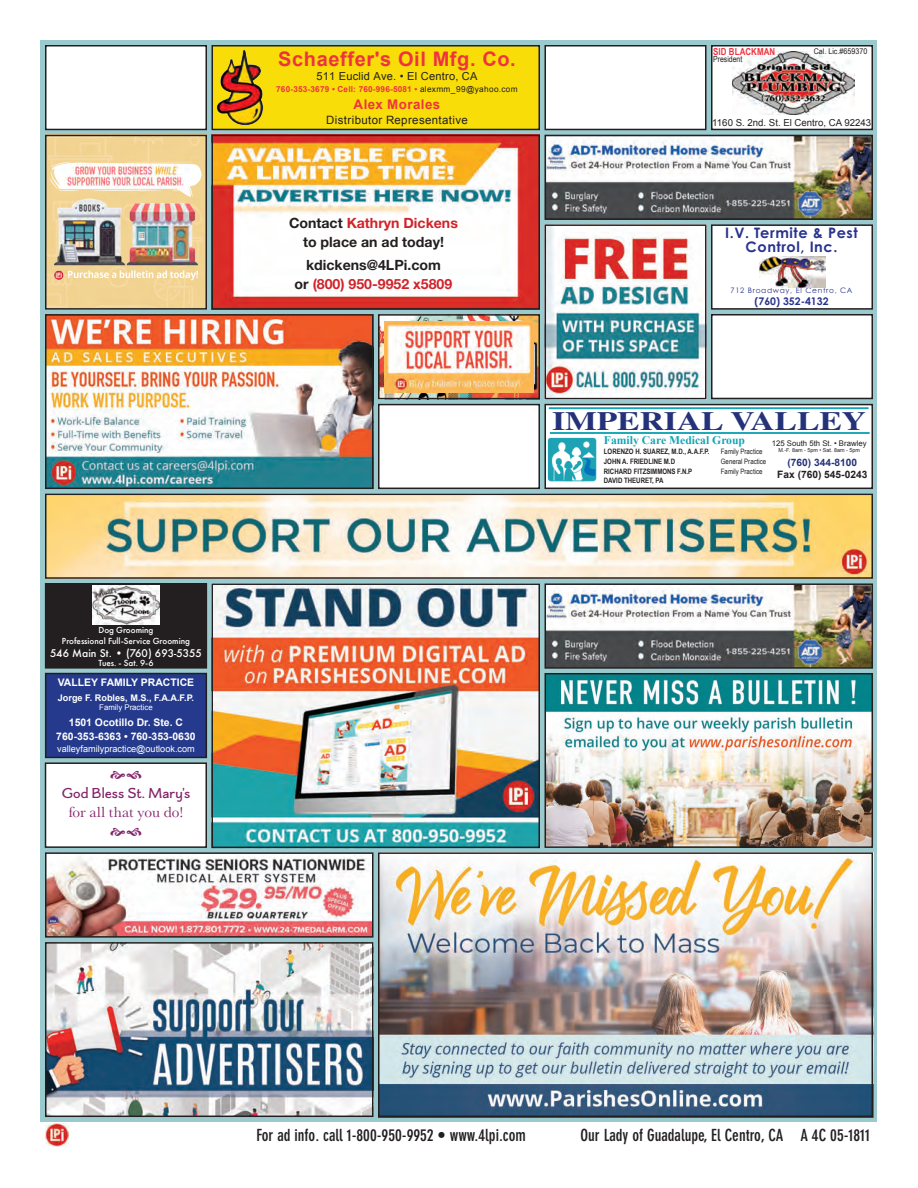
<style>
.page{position:relative;width:918px;height:1188px;background:#fff}
.page>*{position:absolute;margin:0;border:0;box-sizing:border-box;transform-origin:0 0}
.t1{font:700 26.4px "Times LT Std";color:#243279;scale:1.27 1}
.t2{font:700 19.95px "Arial";letter-spacing:.03em;color:#ee3340}
.t3{font:700 condensed 16.5px "DIN Neuzeit Grotesk Std";color:#231f20}
.t4{font:15.3px "Boucherie Flared";letter-spacing:.01em;color:#84266b}
.t5{font:15.3px "Baskerville";color:#84266b}
.t6{font:700 14.55px/14px "Century Gothic Pro";letter-spacing:.04em;color:#29338e;text-align:center}
.t7{font:700 14.1px/19.2px "Helvetica Neue LT Std";color:#231f20;text-align:center}
.t8{font:700 13.35px "Arial";letter-spacing:.035em;color:#ee3340}
.t9{font:700 11.7px "Times New Roman";color:#12a4b5}
.t10{font:11.4px "Arial";letter-spacing:.035em;color:#231f20}
.t11{font:11.1px "Arial";letter-spacing:.02em;color:#231f20}
.t12{font:700 10.5px/14.4px "Arial";color:#fff;text-align:center}
.t13{font:700 10.5px "Century Gothic Pro";color:#29338e}
.t14{font:500 10.35px "Futura";color:#fff}
.t15{font:700 10.2px "Arial";color:#231f20}
.t16{font:700 10.2px "Arial";color:#243279}
.t17{font:9.6px "Arial";color:#231f20}
.t18{font:700 9.6px "Arial Narrow";letter-spacing:.01em;color:#ee3340}
.t19{font:500 9.15px/10.9px "Futura PT";color:#fff;text-align:center}
.t20{font:9.15px "Arial";color:#fff}
.t21{font:700 9.15px "Arial";color:#fff}
.t22{font:8.4px "Arial Narrow";color:#231f20}
.t23{font:700 8.25px "Arial";letter-spacing:.02em;color:#ee3340}
.t24{font:7.95px "Arial Narrow";color:#231f20;scale:1.1 1}
.t25{font:7.8px "Arial";color:#231f20}
.t26{font:7.8px "Arial";color:#fff}
.t27{font:700 7.5px "Arial Narrow";color:#231f20}
.t28{font:7.5px "Arial Narrow";color:#231f20}
.t29{font:7.5px "Century Gothic Pro";letter-spacing:.09em;color:#29338e}
.t30{font:5.4px "Arial";color:#231f20}
.s1{font-weight:400;color:#231f20}
.s2{color:#d1232a}
</style>
<div class="page">
<div style="left:40px;top:40px;width:838px;height:1082px;background:#9acace"></div>
<div style="left:46px;top:46px;width:160px;height:83px;background:#fff"></div>
<div style="left:45px;top:45px;width:162px;height:85px;border:2px solid #231f20"></div>
<img style="left:45px;top:1123px;width:23px;height:24px">
<div style="left:545px;top:405px;width:327px;height:83px;background:#fff"></div>
<div style="left:544px;top:404px;width:329px;height:85px;border:2px solid #231f20"></div>
<hr style="left:549px;top:407px;width:320px;height:2px;background:#12a4b5">
<hr style="left:550px;top:432px;width:320px;height:2px;background:#12a4b5">
<img style="left:548px;top:437px;width:49px;height:45px">
<div style="left:712px;top:46px;width:160px;height:83px;background:#fff"></div>
<div style="left:711px;top:45px;width:162px;height:85px;border:2px solid #231f20"></div>
<img style="left:732px;top:51px;width:123px;height:64px">
<div style="left:212px;top:46px;width:327px;height:83px;background:#f8dd08"></div>
<div style="left:212px;top:45px;width:328px;height:85px;border:2px solid #231f20"></div>
<img style="left:216px;top:49px;width:48px;height:77px">
<div style="left:45px;top:584px;width:162px;height:84px;background:#231f20"></div>
<div style="left:45px;top:583px;width:162px;height:85px;border:1px solid #231f20"></div>
<img style="left:93px;top:586px;width:66px;height:39px">
<div style="left:712px;top:225px;width:160px;height:84px;background:#fff"></div>
<div style="left:711px;top:224px;width:162px;height:86px;border:2px solid #231f20"></div>
<img style="left:759px;top:256px;width:66px;height:31px">
<img style="left:548px;top:138px;width:322px;height:79px">
<div style="left:545px;top:135px;width:328px;height:85px;border:2px solid #231f20"></div>
<img style="left:48px;top:855px;width:323px;height:80px">
<div style="left:45px;top:852px;width:329px;height:86px;border:2px solid #231f20"></div>
<div style="left:46px;top:674px;width:160px;height:83px;background:#253a8c"></div>
<div style="left:45px;top:673px;width:162px;height:85px;border:2px solid #231f20"></div>
<img style="left:548px;top:586px;width:322px;height:80px">
<div style="left:545px;top:583px;width:328px;height:86px;border:2px solid #231f20"></div>
<div style="left:379px;top:405px;width:160px;height:83px;background:#fff"></div>
<div style="left:378px;top:404px;width:162px;height:85px;border:2px solid #231f20"></div>
<div style="left:46px;top:763px;width:160px;height:84px;background:#fff"></div>
<div style="left:45px;top:762px;width:162px;height:86px;border:2px solid #231f20"></div>
<img style="left:215px;top:138px;width:322px;height:169px">
<div style="left:212px;top:135px;width:328px;height:175px;border:2px solid #231f20"></div>
<img style="left:381px;top:317px;width:156px;height:79px">
<div style="left:378px;top:314px;width:162px;height:85px;border:2px solid #231f20"></div>
<img style="left:384px;top:321px;width:150px;height:71px">
<div style="left:712px;top:315px;width:160px;height:83px;background:#fff"></div>
<div style="left:711px;top:314px;width:162px;height:85px;border:2px solid #231f20"></div>
<div style="left:545px;top:46px;width:161px;height:83px;background:#fff"></div>
<div style="left:544px;top:45px;width:162px;height:85px;border:2px solid #231f20"></div>
<img style="left:548px;top:227px;width:156px;height:169px">
<div style="left:545px;top:224px;width:162px;height:175px;border:2px solid #231f20"></div>
<img style="left:48px;top:317px;width:323px;height:169px">
<div style="left:45px;top:314px;width:329px;height:175px;border:2px solid #231f20"></div>
<img style="left:48px;top:138px;width:156px;height:169px">
<div style="left:45px;top:135px;width:162px;height:175px;border:2px solid #231f20"></div>
<img style="left:48px;top:158px;width:156px;height:129px">
<img style="left:48px;top:497px;width:822px;height:79px">
<div style="left:45px;top:494px;width:828px;height:85px;border:2px solid #231f20"></div>
<img style="left:381px;top:855px;width:489px;height:259px">
<div style="left:378px;top:852px;width:495px;height:265px;border:2px solid #231f20"></div>
<img style="left:548px;top:676px;width:322px;height:169px">
<div style="left:545px;top:673px;width:328px;height:175px;border:2px solid #231f20"></div>
<img style="left:215px;top:586px;width:322px;height:259px">
<div style="left:212px;top:583px;width:328px;height:265px;border:2px solid #231f20"></div>
<img style="left:48px;top:945px;width:323px;height:169px">
<div style="left:45px;top:942px;width:329px;height:175px;border:2px solid #231f20"></div>
<p class="t19" style="left:62px;top:625px;width:130px">Dog Grooming<br>Professional Full-Service Grooming</p>
<h3 class="t14" style="left:50px;top:646px;width:153px">546 Main St. • (760) 693-5355</h3>
<p class="t19" style="left:98px;top:658px;width:57px">Tues. - Sat. 9-6</p>
<h3 class="t12" style="left:58px;top:676px;width:138px">VALLEY FAMILY PRACTICE</h3>
<p class="t21" style="left:58px;top:692px;width:138px">Jorge F. Robles, M.S., F.A.A.F.P.</p>
<p class="t26" style="left:99px;top:702px;width:55px">Family Practice</p>
<h3 class="t12" style="left:56px;top:715px;width:141px">1501 Ocotillo Dr. Ste. C<br>760-353-6363 • 760-353-0630</h3>
<p class="t20" style="left:57px;top:743px;width:139px">valleyfamilypractice@outlook.com</p>
<h3 class="t4" style="left:62px;top:784px;width:130px">God Bless St. Mary's</h3>
<h3 class="t5" style="left:69px;top:803px;width:116px">for all that you do!</h3>
<h2 class="t2" style="left:278px;top:46px;width:239px">Schaeffer's Oil Mfg. Co.</h2>
<h3 class="t11" style="left:316px;top:69px;width:163px">511 Euclid Ave. • El Centro, CA</h3>
<p class="t23" style="left:276px;top:83px;width:243px">760-353-3679 • Cell: 760-996-5081 • <span class="s1">alexmm_99@yahoo.com</span></p>
<h3 class="t8" style="left:354px;top:95px;width:88px">Alex Morales</h3>
<h3 class="t10" style="left:326px;top:112px;width:143px">Distributor Representative</h3>
<h3 class="t7" style="left:289px;top:213px;width:170px">Contact <span class="s2">Kathryn Dickens </span>to place an ad today!</h3>
<h3 class="t7" style="left:295px;top:255px;width:159px">kdickens@4LPi.com<br>or <span class="s2">(800) 950-9952 x5809</span></h3>
<p class="t18" style="left:713px;top:44px;width:64px">SID BLACKMAN</p>
<p class="t24" style="left:814px;top:45px;width:50px">Cal. Lic.#659370</p>
<p class="t22" style="left:713px;top:53px;width:31px">President</p>
<p class="t17" style="left:712px;top:116px;width:160px">1160 S. 2nd. St. El Centro, CA 92243</p>
<h3 class="t6" style="left:725px;top:225px;width:134px">I.V. Termite &amp; Pest<br>Control, Inc.</h3>
<p class="t29" style="left:731px;top:286px;width:123px">712 Broadway, El Centro, CA</p>
<h3 class="t13" style="left:755px;top:294px;width:76px">(760) 352-4132</h3>
<h1 class="t1" style="left:552px;top:405px;width:249px">IMPERIAL VALLEY</h1>
<h3 class="t9" style="left:604px;top:432px;width:143px">Family Care Medical Group</h3>
<p class="t27" style="left:604px;top:446px;width:107px">LORENZO H. SUAREZ, M.D., A.A.F.P.</p>
<p class="t28" style="left:721px;top:446px;width:43px">Family Practice</p>
<p class="t27" style="left:604px;top:456px;width:73px">JOHN A. FRIEDLINE M.D</p>
<p class="t28" style="left:721px;top:456px;width:47px">General Practice</p>
<p class="t27" style="left:604px;top:465px;width:90px">RICHARD FITZSIMMONS F.N.P</p>
<p class="t28" style="left:721px;top:465px;width:43px">Family Practice</p>
<p class="t27" style="left:604px;top:475px;width:61px">DAVID THEURET, PA</p>
<p class="t25" style="left:772px;top:438px;width:96px">125 South 5th St. • Brawley</p>
<p class="t30" style="left:778px;top:447px;width:83px">M.-F. 8am - 5pm • Sat. 8am - 5pm</p>
<h3 class="t16" style="left:788px;top:456px;width:71px">(760) 344-8100</h3>
<h3 class="t15" style="left:777px;top:468px;width:92px">Fax (760) 545-0243</h3>
<h3 class="t3" style="left:257px;top:1126px;width:271px">For ad info. call 1-800-950-9952 • www.4lpi.com</h3>
<h3 class="t3" style="left:580px;top:1126px;width:291px">Our Lady of Guadalupe, El Centro, CA A 4C 05-1811</h3>
</div>
